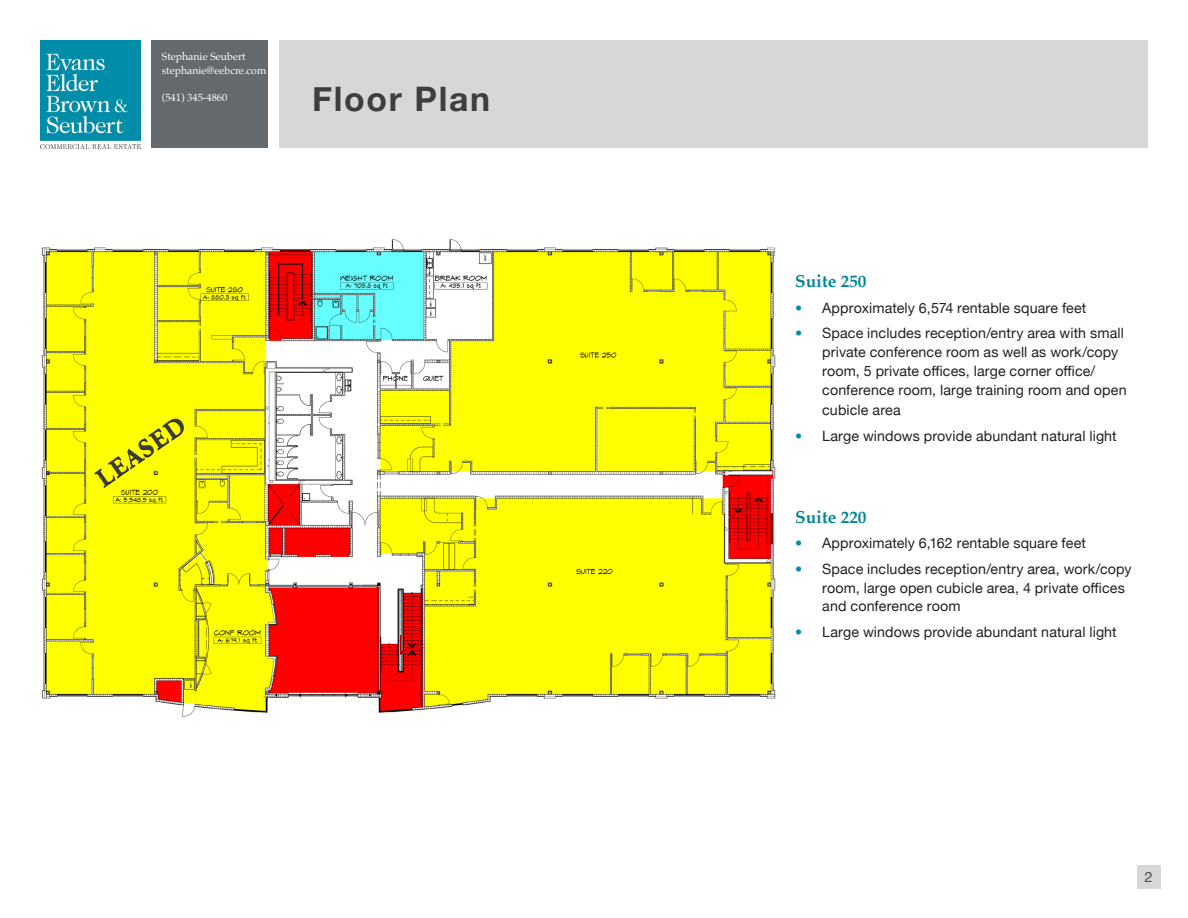
<style>
.page{position:relative;width:1188px;height:918px;background:#fff}
.page>*{position:absolute;margin:0;border:0;box-sizing:border-box;transform-origin:0 0}
.Page_Header{font:700 33.75px "Helvetica Neue";letter-spacing:.05em;color:#3e3e3f}
.t1{font:700 17.25px "Palatino";color:#008596}
.Bullet_Points{font:14.25px/18.8px "Helvetica Neue";letter-spacing:.01em;color:#231f20}
.t2{font:14.25px "Helvetica";color:#534f49}
.t3{font:10.5px "Palatino";color:#fff}
.s1{font-weight:500;color:#008da8}
</style>
<div class="page">
<div style="left:1137px;top:865px;width:23px;height:24px;background:#d6d7d9"></div>
<div style="left:151px;top:40px;width:117px;height:108px;background:#64696d"></div>
<div style="left:279px;top:40px;width:869px;height:108px;background:#d6d7d9"></div>
<img style="left:40px;top:41px;width:101px;height:108px">
<img style="left:41px;top:239px;width:735px;height:478px">
<p class="t3" style="left:162px;top:48px;width:85px">Stephanie Seubert</p>
<p class="t3" style="left:162px;top:61px;width:106px">stephanie@eebcre.com</p>
<p class="t3" style="left:162px;top:88px;width:67px">(541) 345-4860</p>
<p class="Page_Header" style="left:312px;top:72px;width:180px">Floor Plan</p>
<p class="t1" style="left:795px;top:267px;width:73px">Suite 250</p>
<p class="Bullet_Points" style="left:795px;top:299px;width:293px"><span class="s1">•</span> Approximately 6,574 rentable square feet</p>
<p class="Bullet_Points" style="left:822px;top:325px;width:306px;text-indent:-27px"><span class="s1">•</span> Space includes reception/entry area with small private conference room as well as work/copy room, 5 private offices, large corner office/ conference room, large training room and open</p>
<p class="Bullet_Points" style="left:822px;top:402px;width:80px">cubicle area</p>
<p class="Bullet_Points" style="left:795px;top:427px;width:323px"><span class="s1">•</span> Large windows provide abundant natural light</p>
<p class="t1" style="left:795px;top:502px;width:73px">Suite 220</p>
<p class="Bullet_Points" style="left:795px;top:535px;width:292px"><span class="s1">•</span> Approximately 6,162 rentable square feet</p>
<p class="Bullet_Points" style="left:822px;top:560px;width:311px;text-indent:-27px"><span class="s1">•</span> Space includes reception/entry area, work/copy room, large open cubicle area, 4 private offices and conference room</p>
<p class="Bullet_Points" style="left:795px;top:623px;width:323px"><span class="s1">•</span> Large windows provide abundant natural light</p>
<p class="t2" style="left:1145px;top:866px;width:9px">2</p>
</div>
